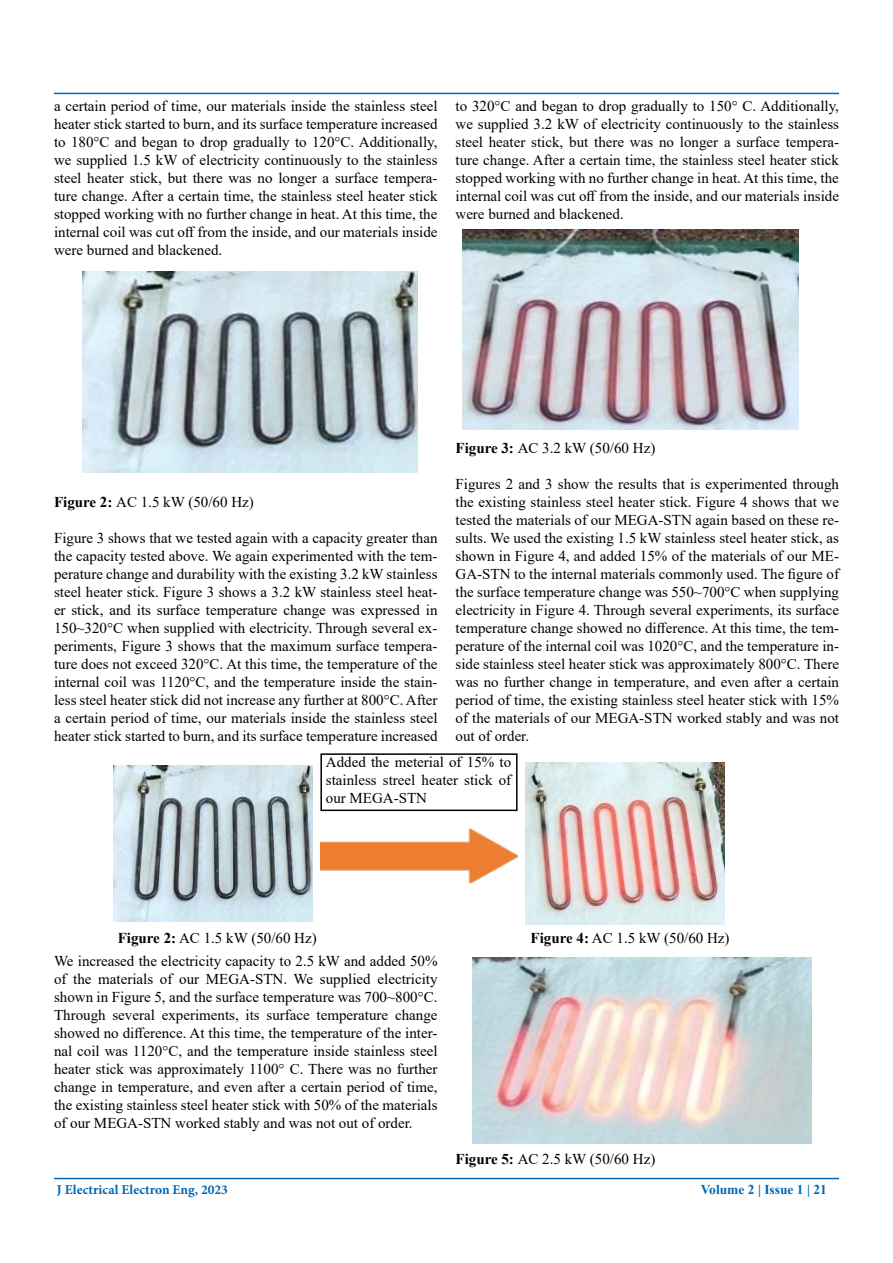
<style>
.page{position:relative;width:893px;height:1263px;background:#fff}
.page>*{position:absolute;margin:0;border:0;box-sizing:border-box;transform-origin:0 0}
.t1{font:15px/18px "Times New Roman";color:#000;text-align:justify}
.t2{font:700 13.5px "Minion Pro";letter-spacing:.005em;color:#0066b3}
.t3{font:700 13.5px "Times New Roman";color:#0066b3}
.s1{font-weight:700}
</style>
<div class="page">
<hr style="left:54px;top:1178px;width:785px;height:1px;background:#0066b3">
<hr style="left:54px;top:93px;width:785px;height:1px;background:#0066b3">
<img style="left:83px;top:271px;width:335px;height:201px">
<img style="left:463px;top:230px;width:336px;height:200px">
<img style="left:526px;top:762px;width:198px;height:162px">
<img style="left:113px;top:765px;width:199px;height:156px">
<img style="left:320px;top:828px;width:198px;height:55px">
<div style="left:320px;top:753px;width:198px;height:58px;border:2px solid #000"></div>
<img style="left:473px;top:957px;width:338px;height:187px">
<p class="t1" style="left:54px;top:96px;width:385px">a certain period of time, our materials inside the stainless steel heater stick started to burn, and its surface temperature increased to 180°C and began to drop gradually to 120°C. Additionally, we supplied 1.5 kW of electricity continuously to the stainless steel heater stick, but there was no longer a surface tempera&shy;ture change. After a certain time, the stainless steel heater stick stopped working with no further change in heat. At this time, the internal coil was cut off from the inside, and our materials inside were burned and blackened.</p>
<p class="t1" style="left:455px;top:96px;width:385px">to 320°C and began to drop gradually to 150° C. Additionally, we supplied 3.2 kW of electricity continuously to the stainless steel heater stick, but there was no longer a surface tempera&shy;ture change. After a certain time, the stainless steel heater stick stopped working with no further change in heat. At this time, the internal coil was cut off from the inside, and our materials inside were burned and blackened.</p>
<p class="t1" style="left:455px;top:438px;width:201px"><span class="s1">Figure 3:</span> AC 3.2 kW (50/60 Hz)</p>
<p class="t1" style="left:455px;top:474px;width:385px">Figures 2 and 3 show the results that is experimented through the existing stainless steel heater stick. Figure 4 shows that we tested the materials of our MEGA-STN again based on these re&shy;sults. We used the existing 1.5 kW stainless steel heater stick, as shown in Figure 4, and added 15% of the materials of our ME-GA-STN to the internal materials commonly used. The figure of the surface temperature change was 550~700°C when supplying electricity in Figure 4. Through several experiments, its surface temperature change showed no difference. At this time, the tem&shy;perature of the internal coil was 1020°C, and the temperature in&shy;side stainless steel heater stick was approximately 800°C. There was no further change in temperature, and even after a certain period of time, the existing stainless steel heater stick with 15% of the materials of our MEGA-STN worked stably and was not out of order.</p>
<p class="t1" style="left:326px;top:752px;width:187px">Added the meterial of 15% to stainless streel heater stick of our MEGA-STN</p>
<p class="t1" style="left:54px;top:492px;width:201px"><span class="s1">Figure 2:</span> AC 1.5 kW (50/60 Hz)</p>
<p class="t1" style="left:54px;top:528px;width:385px">Figure 3 shows that we tested again with a capacity greater than the capacity tested above. We again experimented with the tem&shy;perature change and durability with the existing 3.2 kW stainless steel heater stick. Figure 3 shows a 3.2 kW stainless steel heat&shy;er stick, and its surface temperature change was expressed in 150~320°C when supplied with electricity. Through several ex&shy;periments, Figure 3 shows that the maximum surface tempera&shy;ture does not exceed 320°C. At this time, the temperature of the internal coil was 1120°C, and the temperature inside the stain&shy;less steel heater stick did not increase any further at 800°C. After a certain period of time, our materials inside the stainless steel heater stick started to burn, and its surface temperature increased</p>
<p class="t1" style="left:118px;top:929px;width:201px"><span class="s1">Figure 2:</span> AC 1.5 kW (50/60 Hz)</p>
<p class="t1" style="left:531px;top:929px;width:201px"><span class="s1">Figure 4:</span> AC 1.5 kW (50/60 Hz)</p>
<p class="t1" style="left:54px;top:951px;width:385px">We increased the electricity capacity to 2.5 kW and added 50% of the materials of our MEGA-STN. We supplied electricity shown in Figure 5, and the surface temperature was 700~800°C.<br>Through several experiments, its surface temperature change showed no difference. At this time, the temperature of the inter&shy;nal coil was 1120°C, and the temperature inside stainless steel heater stick was approximately 1100° C. There was no further change in temperature, and even after a certain period of time, the existing stainless steel heater stick with 50% of the materials of our MEGA-STN worked stably and was not out of order.</p>
<p class="t1" style="left:455px;top:1149px;width:201px"><span class="s1">Figure 5:</span> AC 2.5 kW (50/60 Hz)</p>
<p class="t2" style="left:57px;top:1180px;width:173px">J Electrical Electron Eng, 2023</p>
<p class="t3" style="left:701px;top:1180px;width:128px">Volume 2 | Issue 1 | 21</p>
</div>
